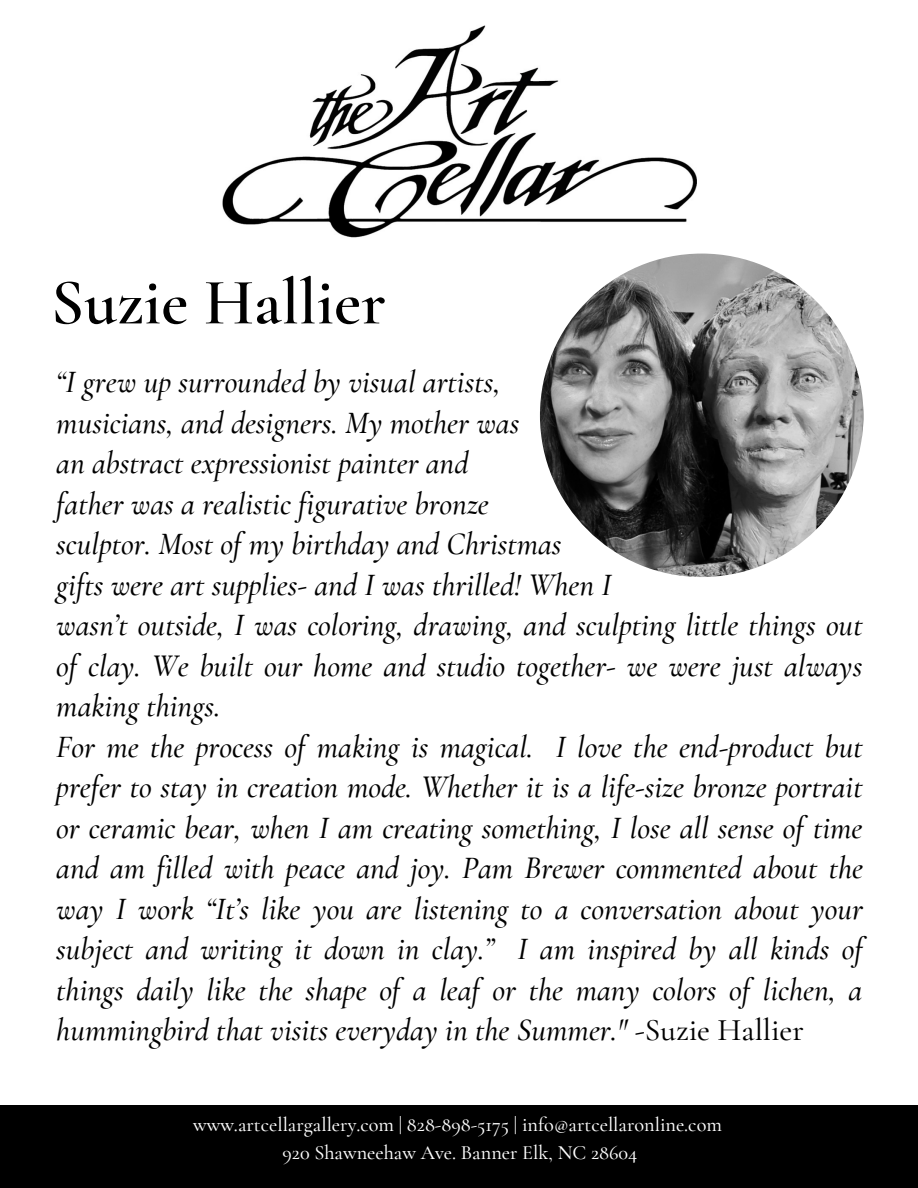
<style>
.page{position:relative;width:918px;height:1188px;background:#fff}
.page>*{position:absolute;margin:0;border:0;box-sizing:border-box;transform-origin:0 0}
.t1{font:600 65.85px "Cormorant Garamond";color:#000}
.t2{font:italic 500 31.5px/40.5px "Cormorant Garamond";color:#000}
.t3{font:500 20.25px/28.2px "Cormorant Garamond";color:#fff;text-align:center}
.s1{font-style:normal}
</style>
<div class="page">
<img style="left:223px;top:25px;width:473px;height:213px">
<img style="left:540px;top:254px;width:323px;height:323px;border-radius:50%">
<div style="left:0;top:1105px;width:918px;height:83px;background:#000"></div>
<h1 class="t1" style="left:51px;top:263px;width:337px">Suzie Hallier</h1>
<p class="t2" style="left:56px;top:362px;width:808px">“I grew up surrounded by visual artists,<br>musicians, and designers. My mother was<br>an abstract expressionist painter and<br>father was a realistic figurative bronze<br>sculptor. Most of my birthday and Christmas<br>gifts were art supplies- and I was thrilled! When I<br>wasn’t outside, I was coloring, drawing, and sculpting little things out of clay. We built our home and studio together- we were just always making things.<br>For me the process of making is magical. I love the end-product but prefer to stay in creation mode. Whether it is a life-size bronze portrait or ceramic bear, when I am creating something, I lose all sense of time and am filled with peace and joy. Pam Brewer commented about the way I work “It’s like you are listening to a conversation about your subject and writing it down in clay.” I am inspired by all kinds of things daily like the shape of a leaf or the many colors of lichen, a hummingbird that visits everyday in the Summer." <span class="s1">-Suzie Hallier</span></p>
<p class="t3" style="left:193px;top:1110px;width:530px">www.artcellargallery.com | 828-898-5175 | info@artcellaronline.com<br>920 Shawneehaw Ave. Banner Elk, NC 28604</p>
</div>
